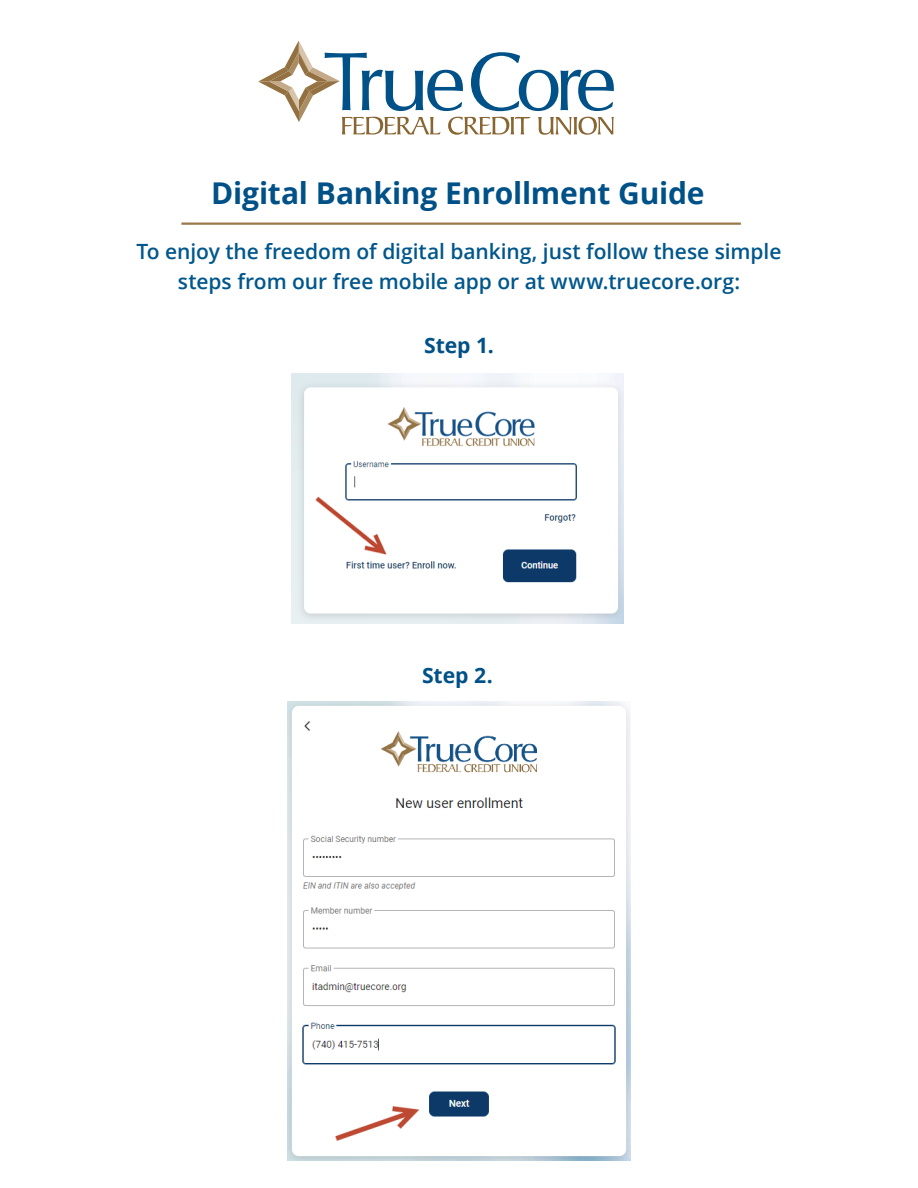
<style>
.page{position:relative;width:918px;height:1188px;background:#fff}
.page>*{position:absolute;margin:0;border:0;box-sizing:border-box;transform-origin:0 0}
.t1{font:700 30px "Open Sans";letter-spacing:-.005em;color:#005187}
.t2{font:700 21.15px "Open Sans";letter-spacing:-.005em;color:#005187}
.t3{font:600 21px/30px "Open Sans";letter-spacing:-.005em;color:#00578c;text-align:center}
</style>
<div class="page">
<img style="left:292px;top:374px;width:331px;height:250px">
<img style="left:287px;top:701px;width:344px;height:460px">
<hr style="left:181px;top:223px;width:560px;height:2px;background:#997849">
<svg style="left:258px;top:40px;width:356px;height:95px"></svg>
<p class="t1" style="left:211px;top:172px;width:495px">Digital Banking Enrollment Guide</p>
<p class="t3" style="left:136px;top:235px;width:647px">To enjoy the freedom of digital banking, just follow these simple steps from our free mobile app or at www.truecore.org:</p>
<p class="t2" style="left:424px;top:331px;width:71px">Step 1.</p>
<p class="t2" style="left:422px;top:660px;width:72px">Step 2.</p>
</div>
